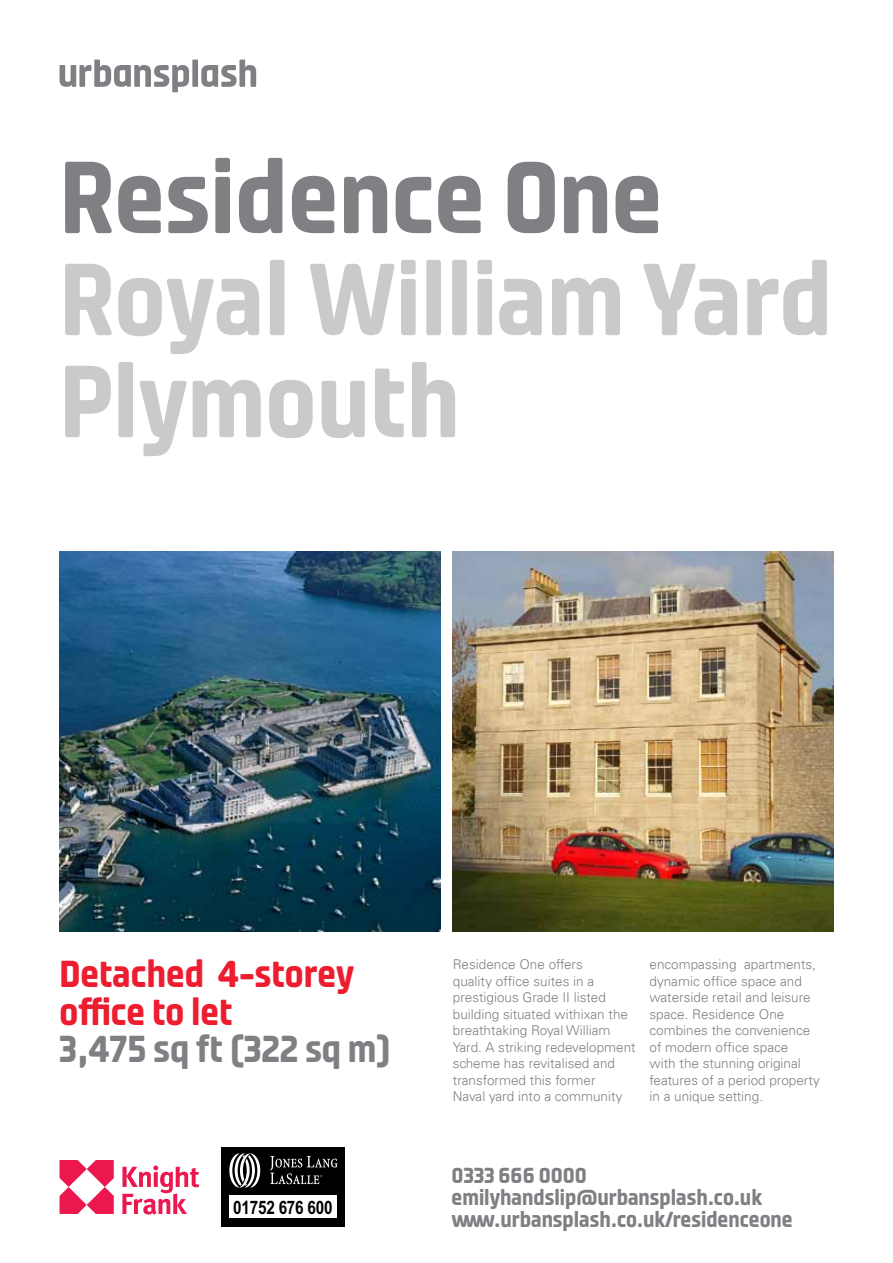
<style>
.page{position:relative;width:893px;height:1263px;background:#fff}
.page>*{position:absolute;margin:0;border:0;box-sizing:border-box;transform-origin:0 0}
.t1{font:700 102px/102px "Urban Splash";color:#c9cacc}
.t2{font:700 102px "Urban Splash";color:#7e8083}
.t3{font:700 37.5px/37.5px "Urban Splash";color:#ed1c2e}
.t4{font:700 37.5px "Urban Splash";color:#7e8083}
.t5{font:700 21.75px/21.8px "Urban Splash";color:#7e8083}
.t6{font:700 18.6px "Arial Narrow";letter-spacing:-.01em;color:#000}
.t7{font:300 13.5px/16.5px "Univers LT";color:#7e8083}
</style>
<div class="page">
<img style="left:453px;top:551px;width:380px;height:381px">
<img style="left:60px;top:551px;width:380px;height:381px">
<svg style="left:60px;top:1160px;width:54px;height:54px"></svg>
<svg style="left:122px;top:1165px;width:77px;height:50px"></svg>
<svg style="left:60px;top:60px;width:196px;height:32px"></svg>
<div style="left:221px;top:1147px;width:124px;height:80px;background:#000"></div>
<div style="left:229px;top:1195px;width:107px;height:23px;background:#fff"></div>
<svg style="left:229px;top:1153px;width:31px;height:34px"></svg>
<svg style="left:270px;top:1156px;width:67px;height:28px"></svg>
<h1 class="t2" style="left:60px;top:139px;width:605px">Residence One</h1>
<h1 class="t1" style="left:60px;top:248px;width:774px">Royal William Yard<br>Plymouth</h1>
<h2 class="t3" style="left:60px;top:955px;width:296px">Detached 4-storey office to let</h2>
<h2 class="t4" style="left:60px;top:1028px;width:333px">3,475 sq ft (322 sq m)</h2>
<h3 class="t6" style="left:233px;top:1196px;width:101px">01752 676 600</h3>
<p class="t7" style="left:453px;top:956px;width:184px">Residence One offers<br>quality office suites in a prestigious Grade II listed building situated withixan the breathtaking Royal William<br>Yard. A striking redevelopment scheme has revitalised and transformed this former<br>Naval yard into a community</p>
<p class="t7" style="left:649px;top:956px;width:172px">encompassing apartments, dynamic office space and waterside retail and leisure space. Residence One combines the convenience of modern office space<br>with the stunning original features of a period property in a unique setting.</p>
<h3 class="t5" style="left:452px;top:1165px;width:343px">0333 666 0000 emilyhandslip@urbansplash.co.uk www.urbansplash.co.uk/residenceone</h3>
</div>
